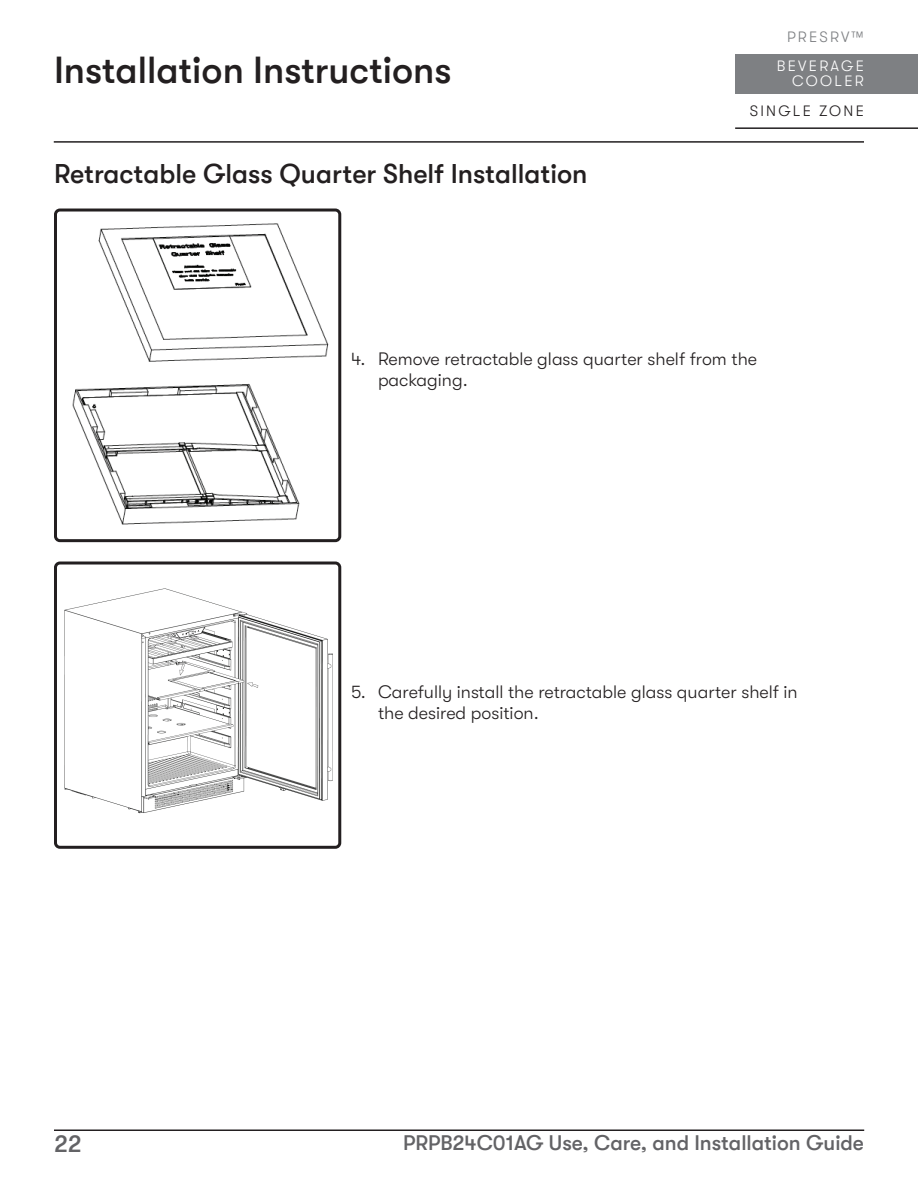
<style>
.page{position:relative;width:918px;height:1188px;background:#fff}
.page>*{position:absolute;margin:0;border:0;box-sizing:border-box;transform-origin:0 0}
.t1{font:500 37.5px "GT Walsheim";color:#231f20}
.t2{font:500 27px "GT Walsheim";color:#231f20}
.t3{font:500 24px "GT Walsheim";color:#636366}
.t4{font:500 21px "GT Walsheim";color:#636366}
.t5{font:300 18px/21.6px "GT Walsheim";color:#231f20}
.t6{font:300 15px/15px "GT Walsheim";letter-spacing:.15em;color:#fff;text-align:right}
.t7{font:300 15px "GT Walsheim";letter-spacing:.15em;color:#231f20}
.t8{font:300 15px "GT Walsheim";letter-spacing:.15em;color:#7e8083}
</style>
<div class="page">
<div style="left:735px;top:54px;width:183px;height:40px;background:#7e8083"></div>
<hr style="left:735px;top:127px;width:183px;height:2px;background:#231f20">
<hr style="left:54px;top:141px;width:810px;height:2px;background:#231f20">
<hr style="left:54px;top:1130px;width:810px;height:1px;background:#231f20">
<img style="left:72px;top:223px;width:257px;height:302px">
<div style="left:54px;top:209px;width:287px;height:333px;border:3px solid #231f20;border-radius:4px"></div>
<img style="left:64px;top:588px;width:269px;height:226px">
<div style="left:54px;top:562px;width:287px;height:287px;border:3px solid #231f20;border-radius:4px"></div>
<h1 class="t1" style="left:54px;top:49px;width:399px">Installation Instructions</h1>
<h2 class="t2" style="left:54px;top:158px;width:535px">Retractable Glass Quarter Shelf Installation</h2>
<p class="t8" style="left:787px;top:31px;width:78px">PRESRV™</p>
<p class="t6" style="left:777px;top:60px;width:88px">BEVERAGE<br>COOLER</p>
<p class="t7" style="left:750px;top:105px;width:116px">SINGLE ZONE</p>
<p class="t5" style="left:378px;top:350px;width:381px;text-indent:-27px">4. Remove retractable glass quarter shelf from the packaging.</p>
<p class="t5" style="left:378px;top:683px;width:421px;text-indent:-27px">5. Carefully install the retractable glass quarter shelf in the desired position.</p>
<h3 class="t3" style="left:54px;top:1131px;width:29px">22</h3>
<p class="t4" style="left:403px;top:1131px;width:462px">PRPB24C01AG Use, Care, and Installation Guide</p>
</div>
